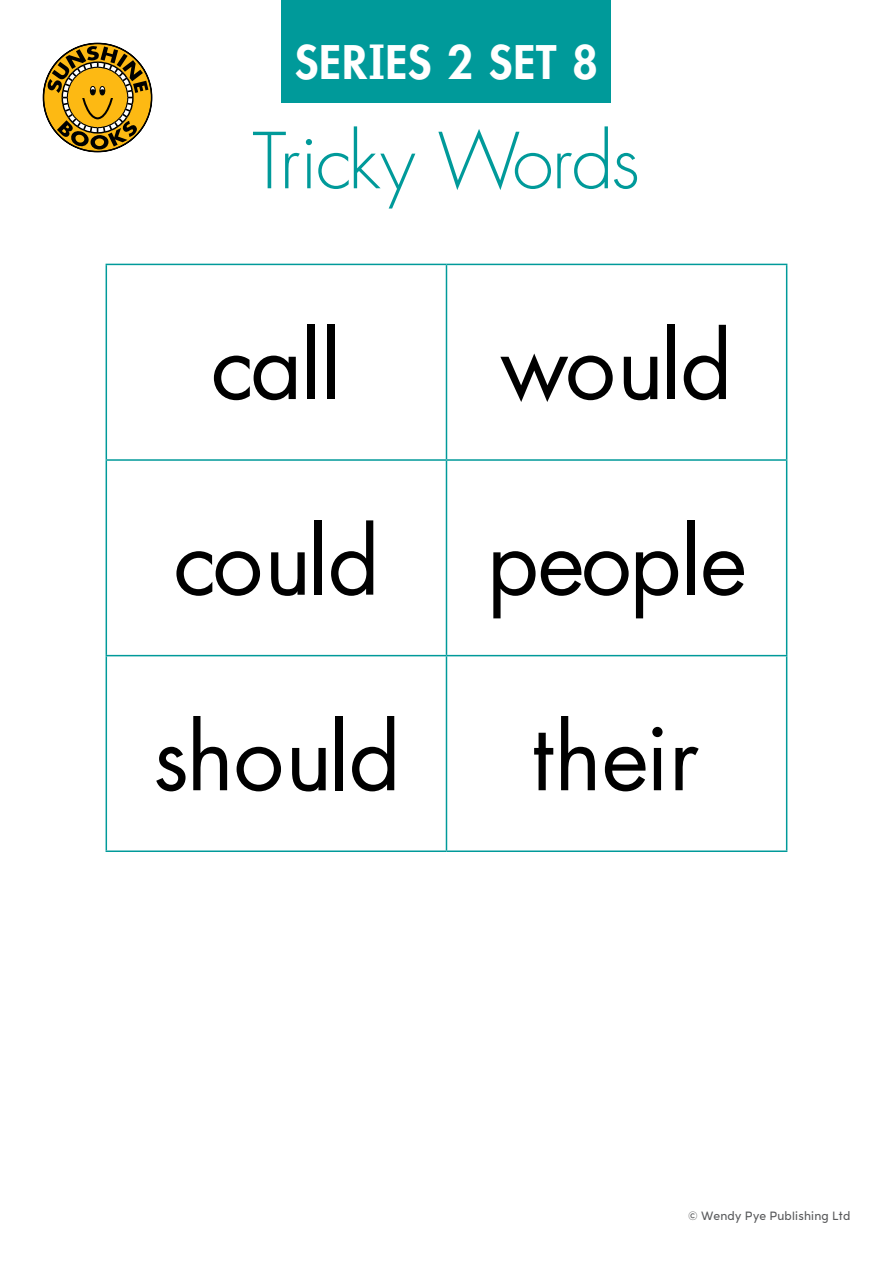
<style>
.page{position:relative;width:893px;height:1263px;background:#fff}
.page>*{position:absolute;margin:0;border:0;box-sizing:border-box;transform-origin:0 0}
.t1{font:90px/195.6px "US Asunshine";color:#000}
.t2{font:300 75px "US Asunshine";letter-spacing:-.04em;color:#009a9a}
.t3{font:800 45px "US Asunshine";letter-spacing:.02em;color:#fff}
.t4{font:12px "Aronui";letter-spacing:.015em;color:#58595b;scale:.96 1}
</style>
<div class="page">
<svg style="left:43px;top:43px;width:110px;height:110px"></svg>
<hr style="left:81px;top:96px;width:33px;height:2px;background:#fdb913">
<div style="left:282px;top:0;width:329px;height:102px;background:#009a9a"></div>
<hr style="left:106px;top:264px;width:340px;height:1px;background:#009a9a">
<hr style="left:106px;top:265px;width:1px;height:194px;background:#009a9a">
<hr style="left:446px;top:264px;width:341px;height:1px;background:#009a9a">
<hr style="left:446px;top:265px;width:1px;height:194px;background:#009a9a">
<hr style="left:786px;top:265px;width:1px;height:194px;background:#009a9a">
<hr style="left:106px;top:459px;width:340px;height:2px;background:#009a9a">
<hr style="left:106px;top:461px;width:1px;height:194px;background:#009a9a">
<hr style="left:446px;top:459px;width:341px;height:2px;background:#009a9a">
<hr style="left:446px;top:461px;width:1px;height:194px;background:#009a9a">
<hr style="left:786px;top:461px;width:1px;height:194px;background:#009a9a">
<hr style="left:106px;top:655px;width:340px;height:1px;background:#009a9a">
<hr style="left:106px;top:656px;width:1px;height:194px;background:#009a9a">
<hr style="left:446px;top:655px;width:341px;height:1px;background:#009a9a">
<hr style="left:446px;top:656px;width:1px;height:194px;background:#009a9a">
<hr style="left:786px;top:656px;width:1px;height:194px;background:#009a9a">
<hr style="left:106px;top:850px;width:340px;height:2px;background:#009a9a">
<hr style="left:446px;top:850px;width:341px;height:2px;background:#009a9a">
<p class="t3" style="left:295px;top:33px;width:305px">SERIES 2 SET 8</p>
<p class="t2" style="left:253px;top:113px;width:389px">Tricky Words</p>
<p class="t1" style="left:153px;top:267px;width:593px;text-indent:349px">would could people should</p>
<p class="t1" style="left:212px;top:267px;width:131px">call</p>
<p class="t1" style="left:532px;top:658px;width:170px">their</p>
<p class="t4" style="left:688px;top:1209px;width:170px">© Wendy Pye Publishing Ltd</p>
</div>
